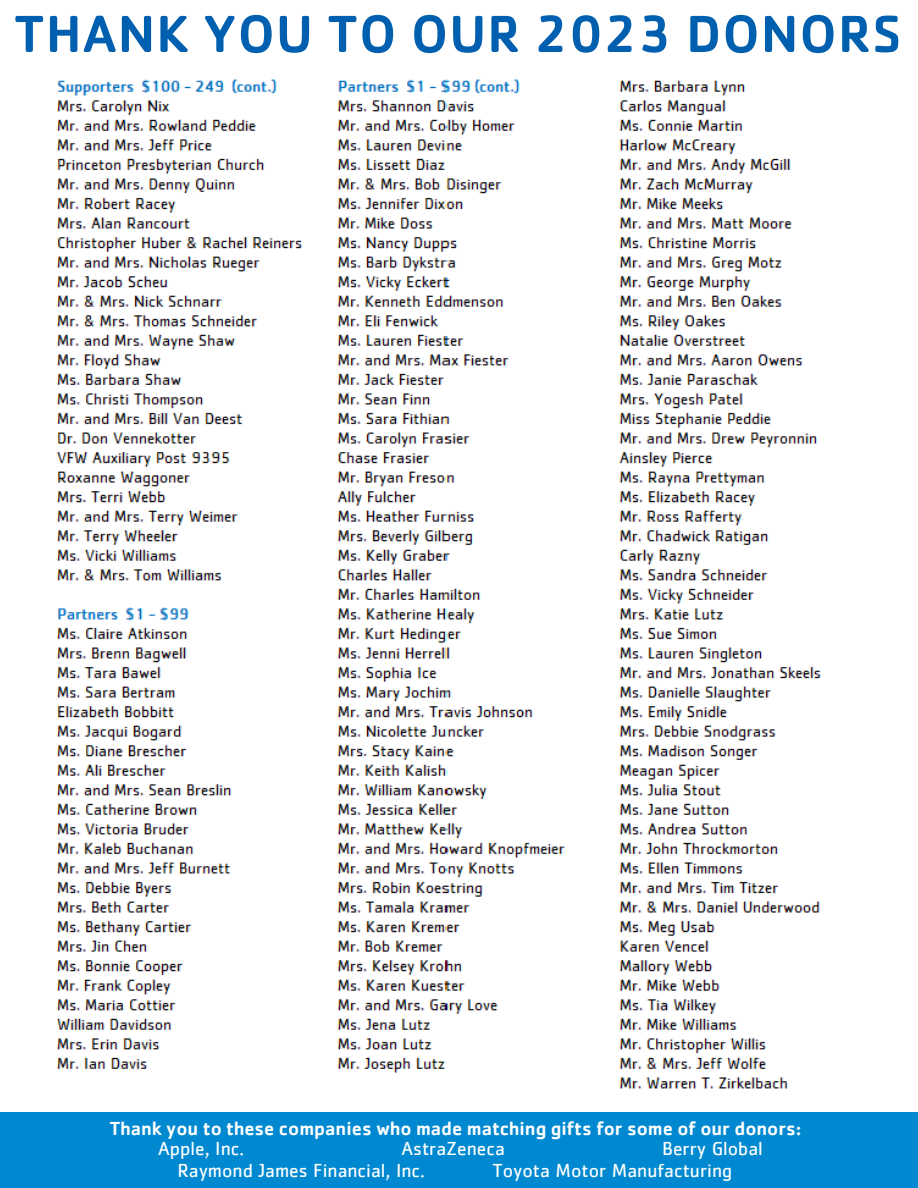
<style>
.page{position:relative;width:918px;height:1188px;background:#fff}
.page>*{position:absolute;margin:0;border:0;box-sizing:border-box;transform-origin:0 0}
.t1{font:500 54px "Cachet";letter-spacing:.02em;color:#0060af}
.t2{font:19.5px "Cachet";color:#fff}
.t3{font:500 19.5px "Cachet";color:#fff}
</style>
<div class="page">
<div style="left:0;top:1112px;width:918px;height:76px;background:#0089d0"></div>
<img style="left:56px;top:79px;width:765px;height:1010px">
<p class="t1" style="left:14px;top:-1px;width:889px">THANK YOU TO OUR 2023 DONORS</p>
<p class="t3" style="left:109px;top:1116px;width:694px">Thank you to these companies who made matching gifts for some of our donors:</p>
<p class="t2" style="left:158px;top:1140px;width:87px">Apple, Inc.</p>
<p class="t2" style="left:401px;top:1140px;width:105px">AstraZeneca</p>
<p class="t2" style="left:662px;top:1140px;width:102px">Berry Global</p>
<p class="t2" style="left:178px;top:1161px;width:249px">Raymond James Financial, Inc.</p>
<p class="t2" style="left:492px;top:1161px;width:241px">Toyota Motor Manufacturing</p>
</div>
